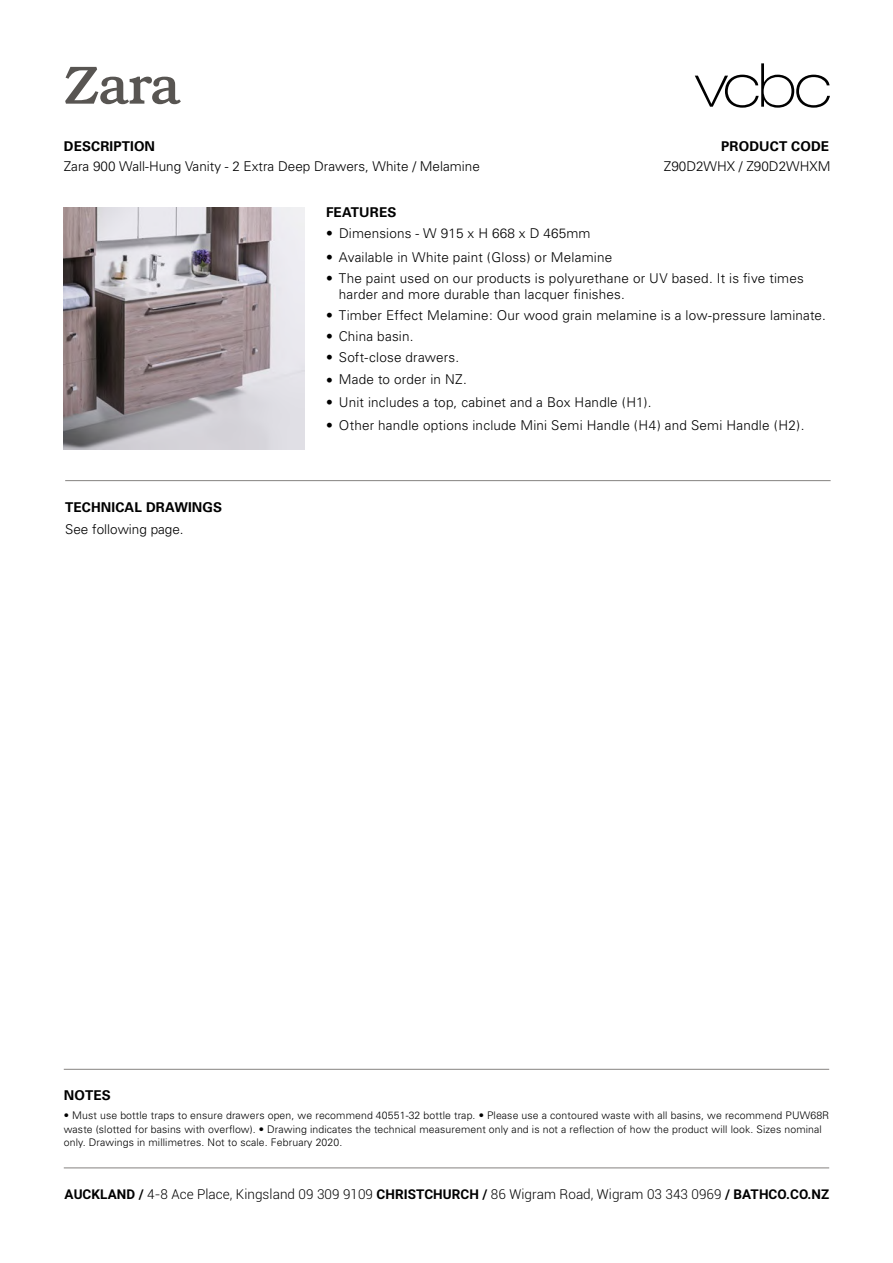
<style>
.page{position:relative;width:893px;height:1263px;background:#fff}
.page>*{position:absolute;margin:0;border:0;box-sizing:border-box;transform-origin:0 0}
.t1{font:500 54px "Bookman";color:#585552}
.t2{font:300 13.5px/16.5px "Univers";letter-spacing:.015em;color:#000}
.t3{font:300 13.5px "Roboto";letter-spacing:.005em;color:#000}
.t4{font:700 13.5px "Univers";letter-spacing:.01em;color:#000}
.t5{font:300 10.5px/13.5px "Univers";letter-spacing:.01em;color:#000}
.s1{font-weight:700}
</style>
<div class="page">
<hr style="left:64px;top:1167px;width:765px;height:1px;background:#858280">
<svg style="left:695px;top:63px;width:135px;height:45px"></svg>
<hr style="left:64px;top:1069px;width:765px;height:1px;background:#858280">
<hr style="left:65px;top:480px;width:766px;height:1px;background:#858280">
<img style="left:64px;top:208px;width:241px;height:241px">
<h1 class="t1" style="left:64px;top:54px;width:118px">Zara</h1>
<p class="t4" style="left:64px;top:138px;width:93px">DESCRIPTION</p>
<p class="t4" style="left:721px;top:138px;width:109px">PRODUCT CODE</p>
<p class="t2" style="left:64px;top:158px;width:418px">Zara 900 Wall-Hung Vanity - 2 Extra Deep Drawers, White / Melamine</p>
<p class="t2" style="left:664px;top:158px;width:168px">Z90D2WHX / Z90D2WHXM</p>
<p class="t4" style="left:326px;top:204px;width:72px">FEATURES</p>
<p class="t2" style="left:326px;top:225px;width:266px">• Dimensions - W 915 x H 668 x D 465mm</p>
<p class="t4" style="left:65px;top:500px;width:159px">TECHNICAL DRAWINGS</p>
<p class="t2" style="left:65px;top:521px;width:120px">See following page.</p>
<p class="t2" style="left:326px;top:249px;width:288px">• Available in White paint (Gloss) or Melamine</p>
<p class="t2" style="left:339px;top:270px;width:467px;text-indent:-13px">• The paint used on our products is polyurethane or UV based. It is five times harder and more durable than lacquer finishes.</p>
<p class="t2" style="left:326px;top:307px;width:501px">• Timber Effect Melamine: Our wood grain melamine is a low-pressure laminate.</p>
<p class="t2" style="left:326px;top:328px;width:89px">• China basin.</p>
<p class="t2" style="left:326px;top:349px;width:135px">• Soft-close drawers.</p>
<p class="t2" style="left:326px;top:371px;width:142px">• Made to order in NZ.</p>
<p class="t2" style="left:326px;top:394px;width:327px">• Unit includes a top, cabinet and a Box Handle (H1).</p>
<p class="t2" style="left:326px;top:417px;width:480px">• Other handle options include Mini Semi Handle (H4) and Semi Handle (H2).</p>
<p class="t4" style="left:64px;top:1088px;width:49px">NOTES</p>
<p class="t5" style="left:64px;top:1109px;width:767px">• Must use bottle traps to ensure drawers open, we recommend 40551-32 bottle trap. • Please use a contoured waste with all basins, we recommend PUW68R waste (slotted for basins with overflow). • Drawing indicates the technical measurement only and is not a reflection of how the product will look. Sizes nominal only. Drawings in millimetres. Not to scale. February 2020.</p>
<p class="t3" style="left:65px;top:1185px;width:766px"><span class="s1">AUCKLAND /</span> 4-8 Ace Place, Kingsland 09 309 9109 <span class="s1">CHRISTCHURCH /</span> 86 Wigram Road, Wigram 03 343 0969 <span class="s1">/ BATHCO.CO.NZ</span></p>
</div>
